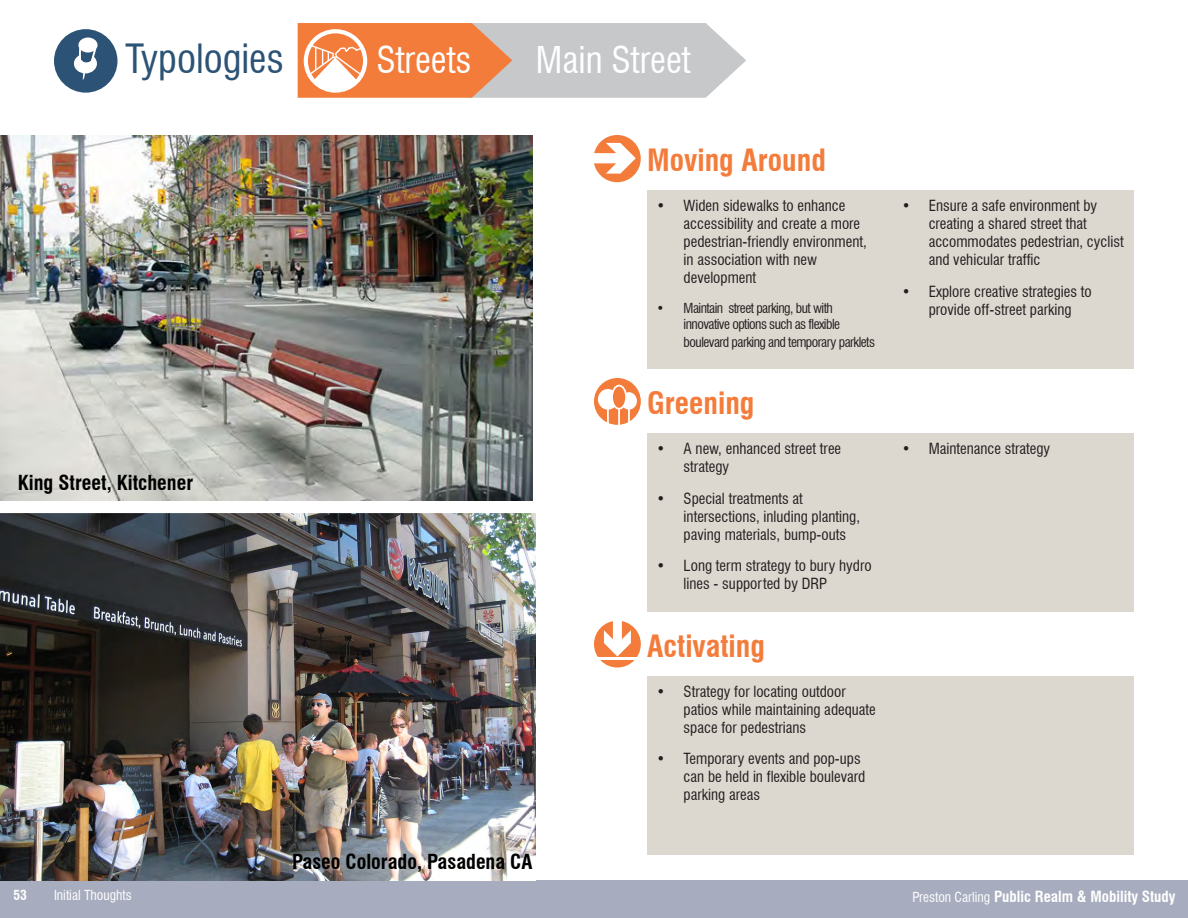
<style>
.page{position:relative;width:1188px;height:918px;background:#fff}
.page>*{position:absolute;margin:0;border:0;box-sizing:border-box;transform-origin:0 0}
._1502_Typologies_Tit{font:condensed 39.3px "Swiss 721 BT";color:#2c5376}
._1502_Subtitle{font:condensed 36px "Swiss 721 BT";color:#fff}
._1502_Kit_of_Parts_T{font:700 condensed 30px "Swiss 721 BT";color:#f47c3b}
.t1{font:700 condensed 20.25px "Swiss 721 BT";color:#000}
._1502_Kit_of_Parts_G{font:condensed 15px/18px "Swiss 721 BT";color:#231f20}
.t2{font:700 condensed 15px "Swiss 721 BT";color:#fff}
._1502_Kit_of_Parts_G-2{font:condensed 13.5px/16.2px "Swiss 721 BT";letter-spacing:-.04em;color:#231f20}
.t3{font:condensed 13.5px "Swiss 721 BT";color:#fff}
.t4{font:700 condensed 13.5px "Swiss 721 BT";color:#fff}
.s1{font-weight:400;font-size:13.5px}
</style>
<div class="page">
<div style="left:0;top:880px;width:1188px;height:38px;background:#a7adbf"></div>
<div style="left:54px;top:29px;width:63px;height:64px;background:#2c5376;border-radius:50%"></div>
<div style="left:79px;top:39px;width:18px;height:13px;background:#fff;border-radius:50%"></div>
<div style="left:78px;top:38px;width:20px;height:15px;border:2px solid #fff;border-radius:50%"></div>
<svg style="left:73px;top:46px;width:25px;height:47px"></svg>
<svg style="left:298px;top:23px;width:448px;height:75px;background:#ddaf97"></svg>
<div style="left:595px;top:622px;width:45px;height:44px;background:#f47c3b;border-radius:50%"></div>
<div style="left:594px;top:621px;width:47px;height:47px;border:2px solid #f47c3b;border-radius:50%"></div>
<svg style="left:604px;top:621px;width:27px;height:36px"></svg>
<hr style="left:596px;top:657px;width:44px;height:3px;background:#fff">
<div style="left:595px;top:136px;width:45px;height:45px;background:#f47c3b;border-radius:50%"></div>
<div style="left:594px;top:135px;width:47px;height:47px;border:2px solid #f47c3b;border-radius:50%"></div>
<svg style="left:594px;top:143px;width:42px;height:31px"></svg>
<div style="left:595px;top:379px;width:45px;height:45px;background:#f47c3b;border-radius:50%"></div>
<div style="left:594px;top:378px;width:47px;height:47px;border:2px solid #f47c3b;border-radius:50%"></div>
<div style="left:599px;top:390px;width:18px;height:19px;background:#fff;border-radius:50%"></div>
<div style="left:598px;top:389px;width:20px;height:21px;border:2px solid #fff;border-radius:50%"></div>
<svg style="left:607px;top:409px;width:2px;height:14px"></svg>
<div style="left:622px;top:393px;width:14px;height:16px;background:#fff;border-radius:50%"></div>
<div style="left:621px;top:392px;width:16px;height:18px;border:2px solid #fff;border-radius:50%"></div>
<div style="left:612px;top:386px;width:14px;height:23px;background:#f47c3b;border-radius:50%"></div>
<div style="left:611px;top:385px;width:16px;height:25px;border:2px solid #fff;border-radius:50%"></div>
<svg style="left:618px;top:409px;width:2px;height:16px"></svg>
<svg style="left:628px;top:409px;width:2px;height:13px"></svg>
<div style="left:647px;top:190px;width:487px;height:179px;background:#ddd8cf"></div>
<div style="left:647px;top:433px;width:487px;height:179px;background:#ddd8cf"></div>
<div style="left:647px;top:676px;width:487px;height:179px;background:#ddd8cf"></div>
<img style="left:0;top:513px;width:536px;height:367px">
<img style="left:0;top:135px;width:532px;height:365px">
<p class="_1502_Typologies_Tit" style="left:125px;top:35px;width:160px">Typologies</p>
<p class="_1502_Subtitle" style="left:376px;top:38px;width:97px">Streets</p>
<p class="_1502_Subtitle" style="left:536px;top:39px;width:156px">Main Street</p>
<p class="t1" style="left:18px;top:470px;width:177px">King Street, Kitchener</p>
<p class="t1" style="left:292px;top:849px;width:242px">Paseo Colorado, Pasadena CA</p>
<p class="_1502_Kit_of_Parts_T" style="left:647px;top:143px;width:180px">Moving Around</p>
<p class="_1502_Kit_of_Parts_G" style="left:684px;top:197px;width:185px;text-indent:-27px">• Widen sidewalks to enhance accessibility and create a more pedestrian-friendly environment, in association with new development</p>
<p class="_1502_Kit_of_Parts_G-2" style="left:684px;top:300px;width:158px;text-indent:-27px">• Maintain street parking, but with innovative options such as flexible</p>
<p class="_1502_Kit_of_Parts_G-2" style="left:684px;top:334px;width:193px">boulevard parking and temporary parklets</p>
<p class="_1502_Kit_of_Parts_T" style="left:647px;top:386px;width:109px">Greening</p>
<p class="_1502_Kit_of_Parts_G" style="left:684px;top:440px;width:159px;text-indent:-27px">• A new, enhanced street tree strategy</p>
<p class="_1502_Kit_of_Parts_G" style="left:684px;top:489px;width:178px;text-indent:-27px">• Special treatments at intersections, inluding planting, paving materials, bump-outs</p>
<p class="_1502_Kit_of_Parts_G" style="left:684px;top:557px;width:190px;text-indent:-27px">• Long term strategy to bury hydro lines - supported by DRP</p>
<p class="_1502_Kit_of_Parts_T" style="left:647px;top:628px;width:119px">Activating</p>
<p class="_1502_Kit_of_Parts_G" style="left:684px;top:682px;width:194px;text-indent:-27px">• Strategy for locating outdoor patios while maintaining adequate space for pedestrians</p>
<p class="_1502_Kit_of_Parts_G" style="left:684px;top:750px;width:183px;text-indent:-27px">• Temporary events and pop-ups can be held in flexible boulevard parking areas</p>
<p class="_1502_Kit_of_Parts_G" style="left:929px;top:197px;width:197px;text-indent:-27px">• Ensure a safe environment by creating a shared street that accommodates pedestrian, cyclist and vehicular traffic</p>
<p class="_1502_Kit_of_Parts_G" style="left:902px;top:282px;width:192px;text-align:center">• Explore creative strategies to provide off-street parking</p>
<p class="_1502_Kit_of_Parts_G" style="left:902px;top:440px;width:150px">• Maintenance strategy</p>
<p class="t4" style="left:14px;top:887px;width:15px">53</p>
<p class="t3" style="left:54px;top:887px;width:79px">Initial Thoughts</p>
<p class="t2" style="left:912px;top:887px;width:265px"><span class="s1">Preston Carling</span> Public Realm &amp; Mobility Study</p>
</div>
